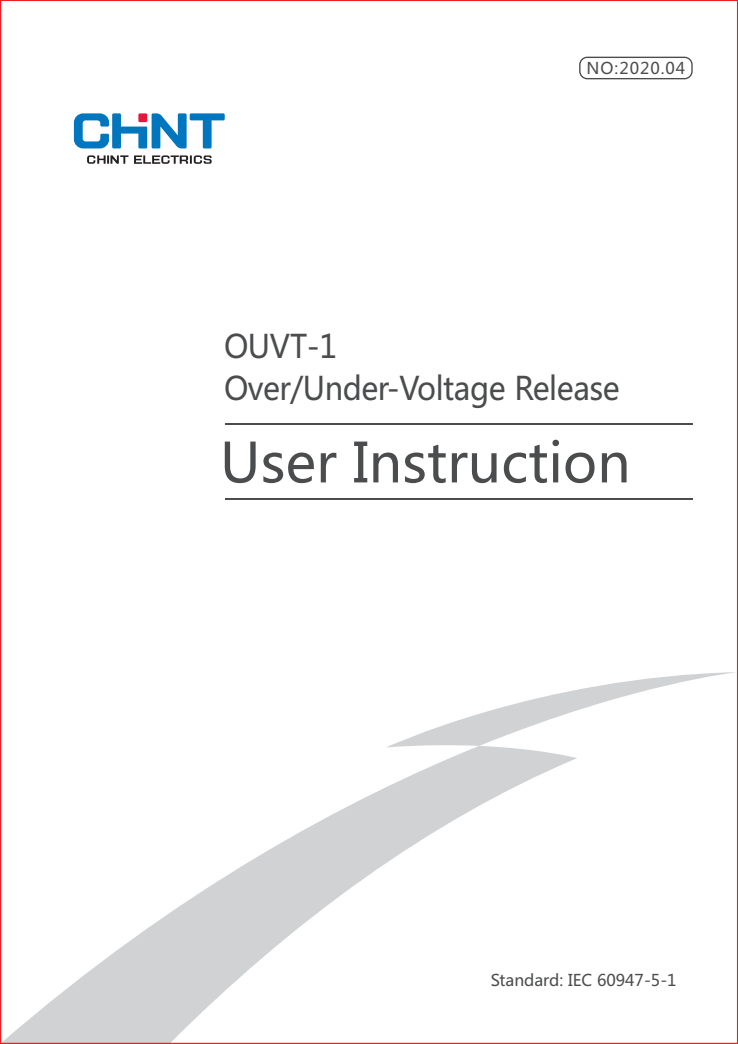
<style>
.page{position:relative;width:738px;height:1044px;background:#fff}
.page>*{position:absolute;margin:0;border:0;box-sizing:border-box;transform-origin:0 0}
.t1{font:54px "Microsoft Ya Hei";color:#4b4c4d}
.t2{font:32px/42px "Microsoft Ya Hei";letter-spacing:-.015em;color:#4b4c4d;scale:.93 1}
.t3{font:16px "Microsoft Ya Hei";color:#4b4c4d}
</style>
<div class="page">
<svg style="left:579px;top:57px;width:113px;height:22px"></svg>
<svg style="left:392px;top:672px;width:342px;height:73px"></svg>
<svg style="left:5px;top:745px;width:571px;height:295px"></svg>
<hr style="left:224px;top:423px;width:468px;height:1px;background:#4b4c4d">
<hr style="left:224px;top:498px;width:468px;height:1px;background:#4b4c4d">
<svg style="left:74px;top:113px;width:150px;height:35px"></svg>
<div style="left:138px;top:113px;width:9px;height:9px;background:#e4183e"></div>
<svg style="left:87px;top:155px;width:41px;height:9px"></svg>
<svg style="left:134px;top:155px;width:77px;height:9px"></svg>
<p class="t3" style="left:586px;top:61px;width:100px">NO:2020.04</p>
<h2 class="t2" style="left:224px;top:328px;width:426px">OUVT-1<br>Over/Under-Voltage Release</h2>
<h1 class="t1" style="left:220px;top:438px;width:411px">User Instruction</h1>
<p class="t3" style="left:490px;top:972px;width:187px">Standard: IEC 60947-5-1</p>
</div>
